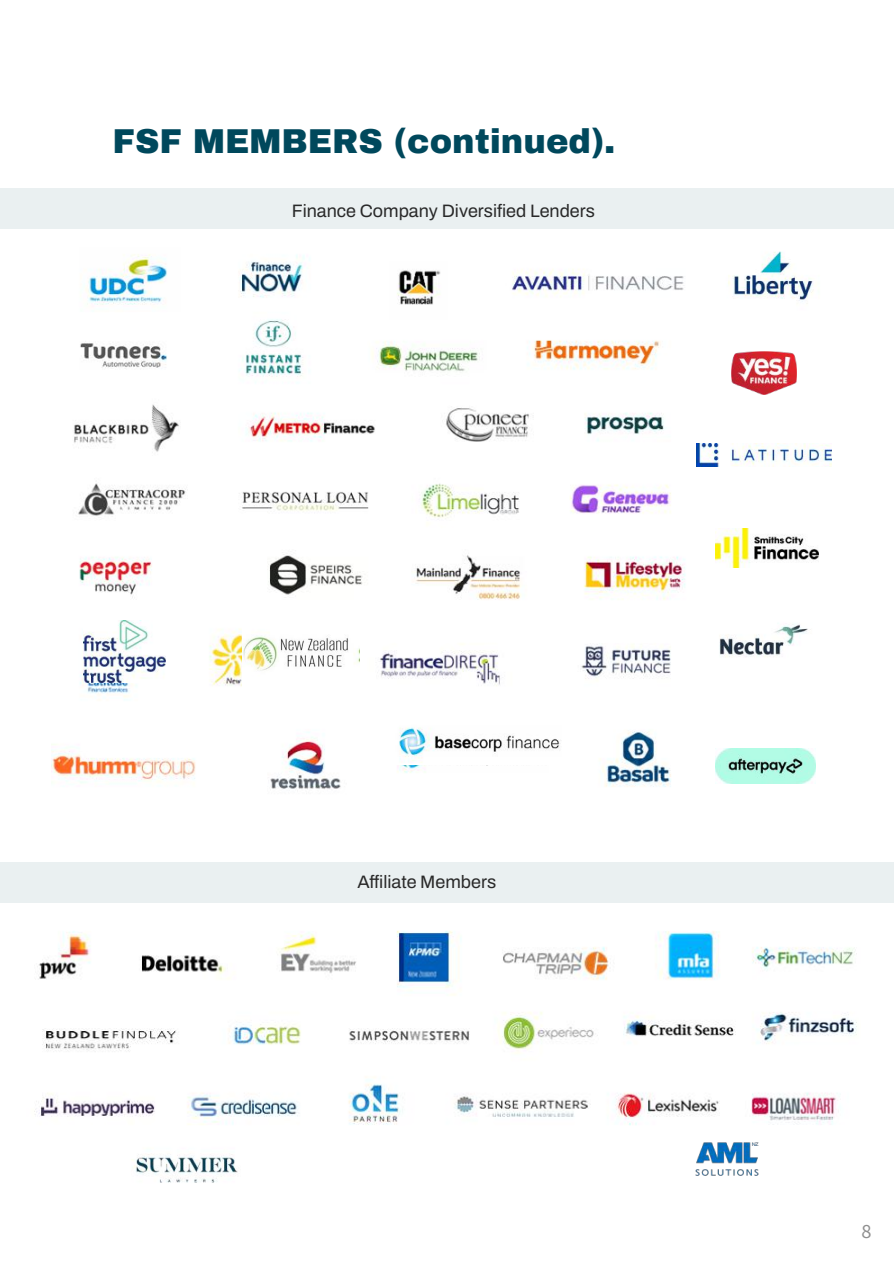
<style>
.page{position:relative;width:894px;height:1263px;background:#fff}
.page>*{position:absolute;margin:0;border:0;box-sizing:border-box;transform-origin:0 0}
.t1{font:900 33.75px "Archivo";color:#00485c}
.t2{font:20.25px "Source Sans Pro";color:#8f8f8f}
.t3{font:600 18px "Archivo";color:#292929}
</style>
<div class="page">
<div style="left:0;top:188px;width:894px;height:41px;background:#eaf0f1"></div>
<img style="left:52px;top:254px;width:645px;height:535px">
<img style="left:732px;top:351px;width:64px;height:43px">
<img style="left:84px;top:620px;width:82px;height:62px">
<img style="left:728px;top:251px;width:85px;height:51px">
<img style="left:696px;top:444px;width:136px;height:22px">
<img style="left:242px;top:620px;width:117px;height:70px">
<div style="left:0;top:862px;width:894px;height:41px;background:#eaf0f1"></div>
<img style="left:34px;top:931px;width:823px;height:194px">
<img style="left:715px;top:528px;width:104px;height:39px">
<img style="left:696px;top:611px;width:112px;height:66px">
<img style="left:388px;top:716px;width:181px;height:49px">
<img style="left:715px;top:749px;width:100px;height:35px">
<img style="left:132px;top:1154px;width:106px;height:29px">
<img style="left:695px;top:1142px;width:64px;height:34px">
<h1 class="t1" style="left:113px;top:123px;width:504px">FSF MEMBERS (continued).</h1>
<p class="t3" style="left:292px;top:202px;width:305px">Finance Company Diversified Lenders</p>
<p class="t3" style="left:357px;top:873px;width:140px">Affiliate Members</p>
<p class="t2" style="left:861px;top:1217px;width:12px">8</p>
</div>
